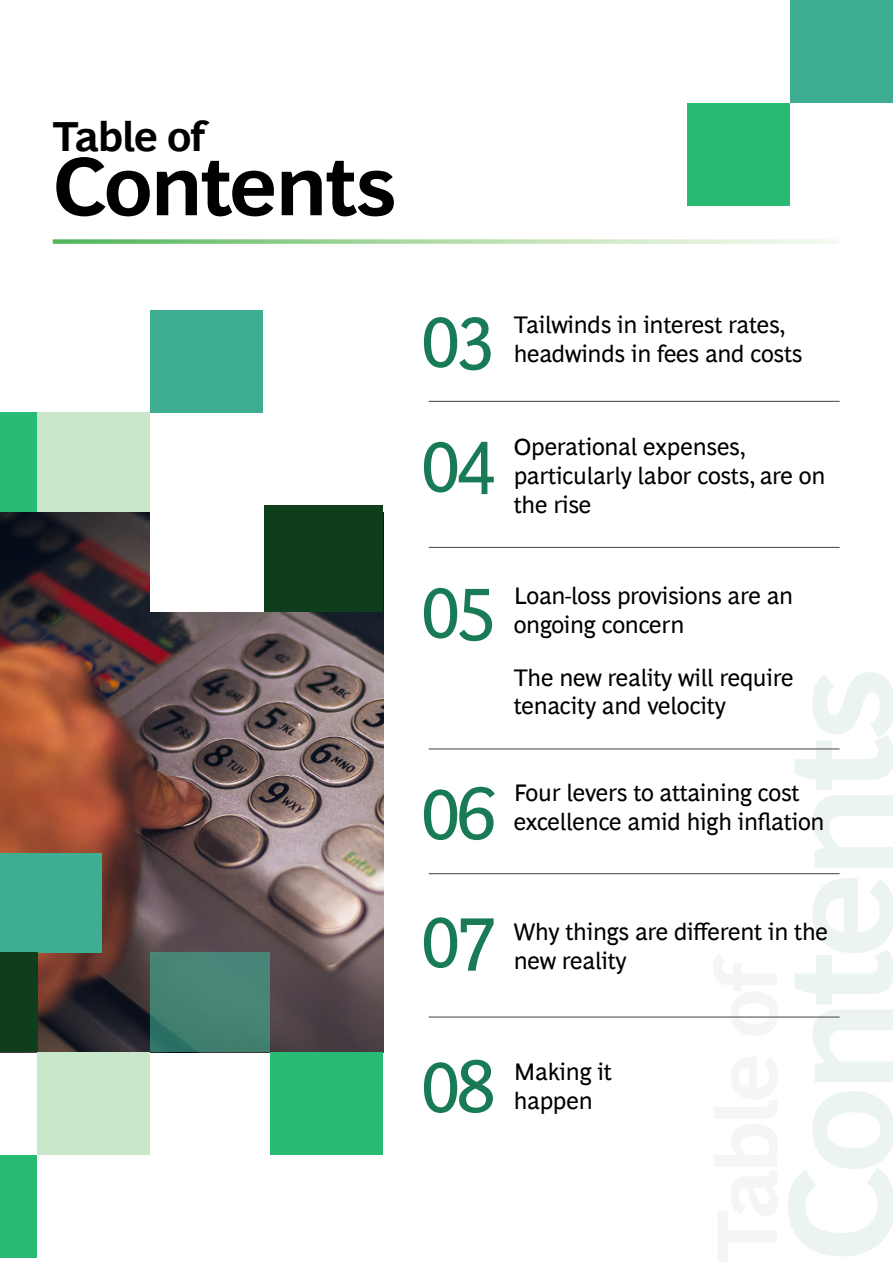
<style>
.page{position:relative;width:893px;height:1263px;background:#fff}
.page>*{position:absolute;margin:0;border:0;box-sizing:border-box;transform-origin:0 0}
.t1{font:700 83.85px "Henderson BCG Sans";letter-spacing:-.025em;color:#000}
.t2{font:75.3px "Henderson BCG Sans";letter-spacing:-.05em;color:#197a56}
.t3{font:700 42px "Henderson BCG Sans";letter-spacing:-.025em;color:#000}
.t4{font:24px/28.8px "Henderson BCG Sans";letter-spacing:-.01em;color:#000}
</style>
<div class="page">
<img style="left:0;top:512px;width:383px;height:540px">
<div style="left:0;top:412px;width:37px;height:100px;background:#29ba74"></div>
<div style="left:150px;top:506px;width:114px;height:106px;background:#fff"></div>
<div style="left:0;top:853px;width:102px;height:99px;background:#3ead92"></div>
<svg style="left:150px;top:952px;width:120px;height:100px;background:#438272"></svg>
<div style="left:0;top:952px;width:37px;height:100px;background:#0f3e1c"></div>
<div style="left:270px;top:1052px;width:113px;height:103px;background:#29ba74"></div>
<div style="left:0;top:1155px;width:37px;height:102px;background:#29ba74"></div>
<div style="left:150px;top:310px;width:113px;height:102px;background:#3ead92"></div>
<div style="left:37px;top:1052px;width:113px;height:103px;background:#c9e7ca"></div>
<div style="left:264px;top:506px;width:119px;height:106px;background:#0f3e1c"></div>
<div style="left:37px;top:412px;width:113px;height:100px;background:#c9e7ca"></div>
<svg style="left:53px;top:239px;width:786px;height:5px;background:#b4ddb0"></svg>
<hr style="left:429px;top:401px;width:411px;height:1px;background:#575757">
<hr style="left:429px;top:547px;width:411px;height:1px;background:#575757">
<hr style="left:429px;top:748px;width:411px;height:1px;background:#575757">
<hr style="left:429px;top:873px;width:411px;height:1px;background:#575757">
<hr style="left:429px;top:1016px;width:411px;height:1px;background:#575757">
<div style="left:790px;top:0;width:103px;height:103px;background:#3ead92"></div>
<div style="left:687px;top:103px;width:103px;height:103px;background:#29ba74"></div>
<p class="t3" style="left:53px;top:107px;width:154px">Table of</p>
<p class="t1" style="left:53px;top:126px;width:345px">Contents</p>
<p class="t2" style="left:421px;top:286px;width:76px">03</p>
<p class="t4" style="left:514px;top:309px;width:273px">Tailwinds in interest rates,</p>
<p class="t4" style="left:514px;top:338px;width:290px">headwinds in fees and costs</p>
<p class="t2" style="left:421px;top:410px;width:76px">04</p>
<p class="t4" style="left:514px;top:431px;width:313px">Operational expenses, particularly labor costs, are on the rise</p>
<p class="t2" style="left:421px;top:556px;width:76px">05</p>
<p class="t4" style="left:514px;top:580px;width:281px">Loan-loss provisions are an ongoing concern</p>
<p class="t4" style="left:514px;top:661px;width:281px">The new reality will require tenacity and velocity</p>
<p class="t2" style="left:421px;top:758px;width:76px">06</p>
<p class="t4" style="left:514px;top:777px;width:287px">Four levers to attaining cost</p>
<p class="t4" style="left:514px;top:805px;width:312px">excellence amid high inflation</p>
<p class="t2" style="left:421px;top:886px;width:76px">07</p>
<p class="t4" style="left:514px;top:915px;width:316px">Why things are different in the</p>
<p class="t4" style="left:514px;top:944px;width:115px">new reality</p>
<p class="t2" style="left:421px;top:1031px;width:76px">08</p>
<p class="t4" style="left:514px;top:1055px;width:100px">Making it</p>
<p class="t4" style="left:514px;top:1084px;width:81px">happen</p>
</div>
